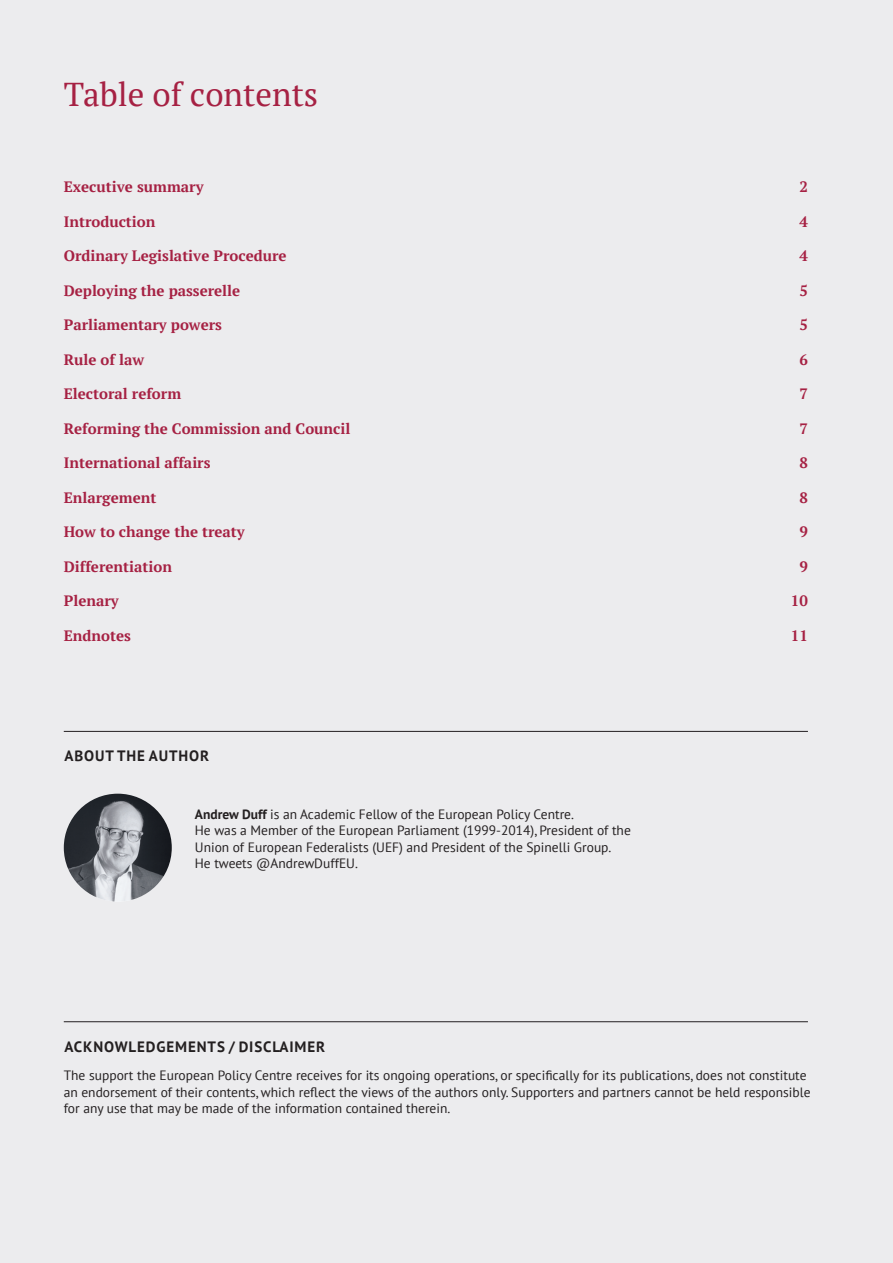
<style>
.page{position:relative;width:893px;height:1263px;background:#ececee}
.page>*{position:absolute;margin:0;border:0;box-sizing:border-box;transform-origin:0 0}
.t1{font:33px "PT Serif";color:#a62143}
.t2{font:700 15px "PT Serif";color:#a62143}
.t3{font:700 15px "PT Sans";letter-spacing:.06em;color:#231f20}
.t4{font:13.5px/16.5px "PT Sans";color:#231f20}
.s1{font-weight:700}
</style>
<div class="page">
<hr style="left:64px;top:1021px;width:744px;height:1px;background:#231f20">
<hr style="left:64px;top:731px;width:744px;height:1px;background:#231f20">
<img style="left:64px;top:794px;width:108px;height:108px;border-radius:54px">
<h1 class="t1" style="left:64px;top:73px;width:256px">Table of contents</h1>
<p class="t2" style="left:64px;top:177px;width:141px">Executive summary</p>
<p class="t2" style="left:799px;top:177px;width:10px">2</p>
<p class="t2" style="left:64px;top:211px;width:93px">Introduction</p>
<p class="t2" style="left:799px;top:211px;width:10px">4</p>
<p class="t2" style="left:64px;top:246px;width:224px">Ordinary Legislative Procedure</p>
<p class="t2" style="left:799px;top:246px;width:10px">4</p>
<p class="t2" style="left:64px;top:280px;width:178px">Deploying the passerelle</p>
<p class="t2" style="left:799px;top:280px;width:10px">5</p>
<p class="t2" style="left:64px;top:315px;width:160px">Parliamentary powers</p>
<p class="t2" style="left:799px;top:315px;width:10px">5</p>
<p class="t2" style="left:64px;top:349px;width:82px">Rule of law</p>
<p class="t2" style="left:799px;top:349px;width:10px">6</p>
<p class="t2" style="left:64px;top:384px;width:119px">Electoral reform</p>
<p class="t2" style="left:799px;top:384px;width:10px">7</p>
<p class="t2" style="left:64px;top:418px;width:288px">Reforming the Commission and Council</p>
<p class="t2" style="left:799px;top:418px;width:10px">7</p>
<p class="t2" style="left:64px;top:453px;width:148px">International affairs</p>
<p class="t2" style="left:799px;top:453px;width:10px">8</p>
<p class="t2" style="left:64px;top:487px;width:94px">Enlargement</p>
<p class="t2" style="left:799px;top:487px;width:10px">8</p>
<p class="t2" style="left:64px;top:522px;width:183px">How to change the treaty</p>
<p class="t2" style="left:799px;top:522px;width:10px">9</p>
<p class="t2" style="left:64px;top:556px;width:110px">Differentiation</p>
<p class="t2" style="left:799px;top:556px;width:10px">9</p>
<p class="t2" style="left:64px;top:591px;width:57px">Plenary</p>
<p class="t2" style="left:791px;top:591px;width:18px">10</p>
<p class="t2" style="left:64px;top:625px;width:69px">Endnotes</p>
<p class="t2" style="left:791px;top:625px;width:18px">11</p>
<p class="t3" style="left:64px;top:746px;width:146px">ABOUT THE AUTHOR</p>
<p class="t4" style="left:195px;top:805px;width:437px"><span class="s1">Andrew Duff</span> is an Academic Fellow of the European Policy Centre.<br>He was a Member of the European Parliament (1999-2014), President of the Union of European Federalists (UEF) and President of the Spinelli Group.<br>He tweets @AndrewDuffEU.</p>
<p class="t3" style="left:64px;top:1036px;width:262px">ACKNOWLEDGEMENTS / DISCLAIMER</p>
<p class="t4" style="left:64px;top:1067px;width:748px">The support the European Policy Centre receives for its ongoing operations, or specifically for its publications, does not constitute an endorsement of their contents, which reflect the views of the authors only. Supporters and partners cannot be held responsible for any use that may be made of the information contained therein.</p>
</div>
